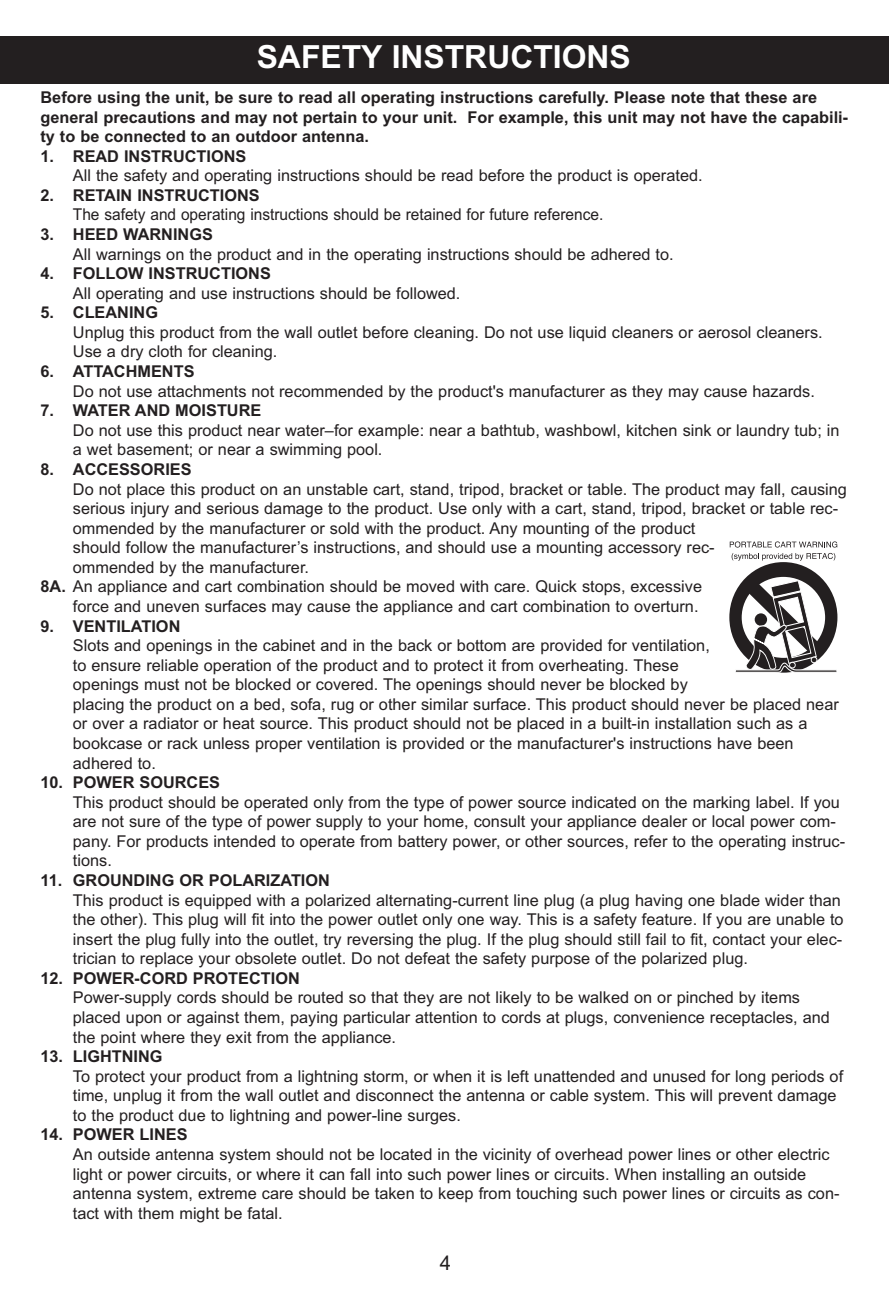
<style>
.page{position:relative;width:891px;height:1296px;background:#fff}
.page>*{position:absolute;margin:0;border:0;box-sizing:border-box;transform-origin:0 0}
.t1{font:700 31.95px "Arial";color:#fff}
.t2{font:20.25px "Arial";color:#231f20}
.t3{font:16.2px/19.6px "Arial";color:#231f20}
.t4{font:700 16.2px/19.6px "Arial";color:#231f20}
.t5{font:16.2px "Arial";color:#231f20;scale:.95 1}
.s1{font-weight:700}
</style>
<div class="page">
<div style="left:0;top:36px;width:889px;height:47px;background:#231f20"></div>
<svg style="left:730px;top:541px;width:107px;height:131px"></svg>
<h1 class="t1" style="left:257px;top:38px;width:376px">SAFETY INSTRUCTIONS</h1>
<p class="t4" style="left:40px;top:88px;width:809px">Before using the unit, be sure to read all operating instructions carefully. Please note that these are general precautions and may not pertain to your unit. For example, this unit may not have the capabili&shy;ty to be connected to an outdoor antenna.</p>
<p class="t4" style="left:40px;top:146px;width:207px">1. READ INSTRUCTIONS</p>
<p class="t3" style="left:73px;top:166px;width:631px">All the safety and operating instructions should be read before the product is operated.</p>
<p class="t4" style="left:40px;top:185px;width:221px">2. RETAIN INSTRUCTIONS</p>
<p class="t5" style="left:73px;top:205px;width:560px">The safety and operating instructions should be retained for future reference.</p>
<p class="t4" style="left:40px;top:225px;width:174px">3. HEED WARNINGS</p>
<p class="t3" style="left:73px;top:244px;width:602px">All warnings on the product and in the operating instructions should be adhered to.</p>
<p class="t4" style="left:40px;top:264px;width:232px">4. FOLLOW INSTRUCTIONS</p>
<p class="t3" style="left:73px;top:283px;width:389px">All operating and use instructions should be followed.</p>
<p class="t4" style="left:40px;top:303px;width:119px">5. CLEANING</p>
<p class="t3" style="left:73px;top:323px;width:751px">Unplug this product from the wall outlet before cleaning. Do not use liquid cleaners or aerosol cleaners.<br>Use a dry cloth for cleaning.</p>
<p class="t4" style="left:40px;top:362px;width:156px">6. ATTACHMENTS</p>
<p class="t3" style="left:73px;top:381px;width:744px">Do not use attachments not recommended by the product's manufacturer as they may cause hazards.</p>
<p class="t4" style="left:40px;top:401px;width:222px">7. WATER AND MOISTURE</p>
<p class="t3" style="left:73px;top:420px;width:768px">Do not use this product near water–for example: near a bathtub, washbowl, kitchen sink or laundry tub; in a wet basement; or near a swimming pool.</p>
<p class="t4" style="left:40px;top:460px;width:153px">8. ACCESSORIES</p>
<p class="t3" style="left:73px;top:479px;width:776px">Do not place this product on an unstable cart, stand, tripod, bracket or table. The product may fall, causing</p>
<p class="t3" style="left:73px;top:499px;width:767px">serious injury and serious damage to the product. Use only with a cart, stand, tripod, bracket or table rec-</p>
<p class="t3" style="left:73px;top:518px;width:624px">ommended by the manufacturer or sold with the product. Any mounting of the product</p>
<p class="t3" style="left:73px;top:538px;width:643px">should follow the manufacturer’s instructions, and should use a mounting accessory rec-</p>
<p class="t3" style="left:73px;top:557px;width:238px">ommended by the manufacturer.</p>
<p class="t3" style="left:40px;top:577px;width:663px"><span class="s1">8A.</span> An appliance and cart combination should be moved with care. Quick stops, excessive</p>
<p class="t3" style="left:73px;top:597px;width:627px">force and uneven surfaces may cause the appliance and cart combination to overturn.</p>
<p class="t4" style="left:40px;top:616px;width:141px">9. VENTILATION</p>
<p class="t3" style="left:73px;top:636px;width:767px">Slots and openings in the cabinet and in the back or bottom are provided for ventilation,<br>to ensure reliable operation of the product and to protect it from overheating. These<br>openings must not be blocked or covered. The openings should never be blocked by<br>placing the product on a bed, sofa, rug or other similar surface. This product should never be placed near or over a radiator or heat source. This product should not be placed in a built-in installation such as a bookcase or rack unless proper ventilation is provided or the manufacturer's instructions have been adhered to.</p>
<p class="t4" style="left:40px;top:773px;width:181px">10. POWER SOURCES</p>
<p class="t3" style="left:73px;top:792px;width:774px">This product should be operated only from the type of power source indicated on the marking label. If you are not sure of the type of power supply to your home, consult your appliance dealer or local power com&shy;pany. For products intended to operate from battery power, or other sources, refer to the operating instruc&shy;tions.</p>
<p class="t4" style="left:40px;top:871px;width:291px">11. GROUNDING OR POLARIZATION</p>
<p class="t3" style="left:73px;top:890px;width:772px">This product is equipped with a polarized alternating-current line plug (a plug having one blade wider than the other). This plug will fit into the power outlet only one way. This is a safety feature. If you are unable to insert the plug fully into the outlet, try reversing the plug. If the plug should still fail to fit, contact your elec&shy;trician to replace your obsolete outlet. Do not defeat the safety purpose of the polarized plug.</p>
<p class="t4" style="left:40px;top:968px;width:261px">12. POWER-CORD PROTECTION</p>
<p class="t3" style="left:73px;top:988px;width:759px">Power-supply cords should be routed so that they are not likely to be walked on or pinched by items placed upon or against them, paying particular attention to cords at plugs, convenience receptacles, and the point where they exit from the appliance.</p>
<p class="t4" style="left:40px;top:1047px;width:124px">13. LIGHTNING</p>
<p class="t3" style="left:73px;top:1066px;width:772px">To protect your product from a lightning storm, or when it is left unattended and unused for long periods of time, unplug it from the wall outlet and disconnect the antenna or cable system. This will prevent damage to the product due to lightning and power-line surges.</p>
<p class="t4" style="left:40px;top:1125px;width:149px">14. POWER LINES</p>
<p class="t3" style="left:73px;top:1145px;width:768px">An outside antenna system should not be located in the vicinity of overhead power lines or other electric light or power circuits, or where it can fall into such power lines or circuits. When installing an outside antenna system, extreme care should be taken to keep from touching such power lines or circuits as con&shy;tact with them might be fatal.</p>
<p class="t2" style="left:440px;top:1251px;width:13px">4</p>
</div>
